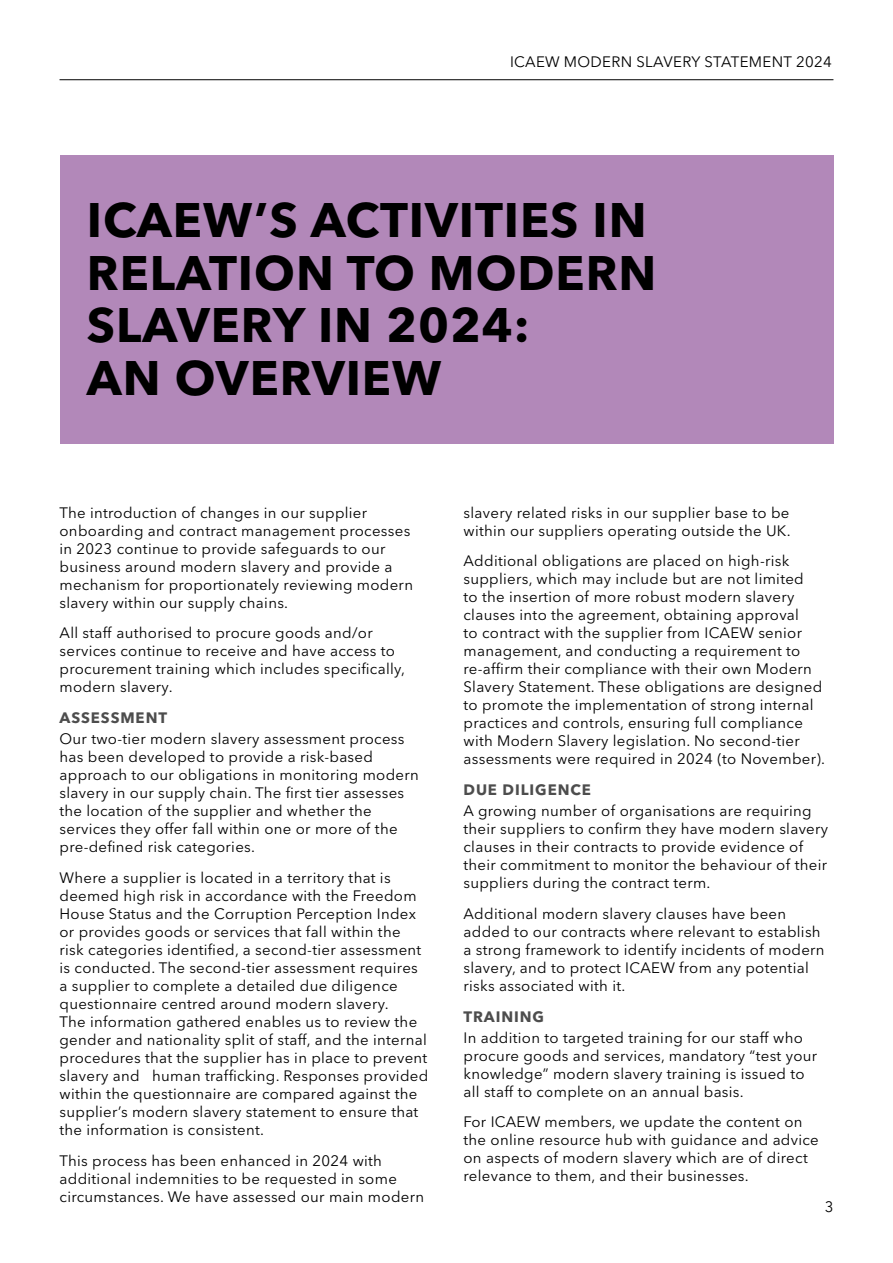
<style>
.page{position:relative;width:893px;height:1263px;background:#fff}
.page>*{position:absolute;margin:0;border:0;box-sizing:border-box;transform-origin:0 0}
.header_large_white{font:700 48px/52.5px "Avenir Next LT Pro";letter-spacing:.02em;color:#000}
.body{font:15px/18px "Avenir Next LT Pro";letter-spacing:.02em;color:#000}
.subhead{font:700 15px "Avenir Next LT Pro";letter-spacing:.06em;color:#4d4d4d}
</style>
<div class="page">
<hr style="left:60px;top:79px;width:773px;height:1px;background:#000">
<div style="left:60px;top:156px;width:773px;height:288px;background:#b288b9"></div>
<p class="body" style="left:510px;top:52px;width:323px">ICAEW MODERN SLAVERY STATEMENT 2024</p>
<p class="header_large_white" style="left:87px;top:194px;width:571px">ICAEW’S ACTIVITIES IN<br>RELATION TO MODERN<br>SLAVERY IN 2024:<br>AN OVERVIEW</p>
<p class="body" style="left:60px;top:503px;width:355px">The introduction of changes in our supplier onboarding and contract management processes in 2023 continue to provide safeguards to our business around modern slavery and provide a mechanism for proportionately reviewing modern slavery within our supply chains.</p>
<p class="body" style="left:60px;top:624px;width:347px">All staff authorised to procure goods and/or services continue to receive and have access to procurement training which includes specifically, modern slavery.</p>
<p class="subhead" style="left:60px;top:709px;width:109px">ASSESSMENT</p>
<p class="body" style="left:60px;top:730px;width:361px">Our two-tier modern slavery assessment process has been developed to provide a risk-based approach to our obligations in monitoring modern slavery in our supply chain. The first tier assesses the location of the supplier and whether the services they offer fall within one or more of the pre-defined risk categories.</p>
<p class="body" style="left:60px;top:869px;width:370px">Where a supplier is located in a territory that is deemed high risk in accordance with the Freedom House Status and the Corruption Perception Index or provides goods or services that fall within the risk categories identified, a second-tier assessment is conducted. The second-tier assessment requires a supplier to complete a detailed due diligence questionnaire centred around modern slavery.<br>The information gathered enables us to review the gender and nationality split of staff, and the internal procedures that the supplier has in place to prevent slavery and human trafficking. Responses provided within the questionnaire are compared against the supplier’s modern slavery statement to ensure that the information is consistent.</p>
<p class="body" style="left:60px;top:1151px;width:366px">This process has been enhanced in 2024 with additional indemnities to be requested in some circumstances. We have assessed our main modern</p>
<p class="body" style="left:463px;top:503px;width:329px">slavery related risks in our supplier base to be within our suppliers operating outside the UK.</p>
<p class="body" style="left:463px;top:552px;width:363px">Additional obligations are placed on high-risk suppliers, which may include but are not limited<br>to the insertion of more robust modern slavery clauses into the agreement, obtaining approval<br>to contract with the supplier from ICAEW senior management, and conducting a requirement to re-affirm their compliance with their own Modern Slavery Statement. These obligations are designed to promote the implementation of strong internal practices and controls, ensuring full compliance with Modern Slavery legislation. No second-tier assessments were required in 2024 (to November).</p>
<p class="subhead" style="left:463px;top:781px;width:129px">DUE DILIGENCE</p>
<p class="body" style="left:463px;top:802px;width:366px">A growing number of organisations are requiring their suppliers to confirm they have modern slavery clauses in their contracts to provide evidence of their commitment to monitor the behaviour of their suppliers during the contract term.</p>
<p class="body" style="left:463px;top:905px;width:363px">Additional modern slavery clauses have been added to our contracts where relevant to establish a strong framework to identify incidents of modern slavery, and to protect ICAEW from any potential risks associated with it.</p>
<p class="subhead" style="left:463px;top:1007px;width:82px">TRAINING</p>
<p class="body" style="left:463px;top:1028px;width:355px">In addition to targeted training for our staff who procure goods and services, mandatory “test your knowledge” modern slavery training is issued to all staff to complete on an annual basis.</p>
<p class="body" style="left:463px;top:1113px;width:357px">For ICAEW members, we update the content on the online resource hub with guidance and advice on aspects of modern slavery which are of direct relevance to them, and their businesses.</p>
<p class="body" style="left:825px;top:1197px;width:10px">3</p>
</div>
